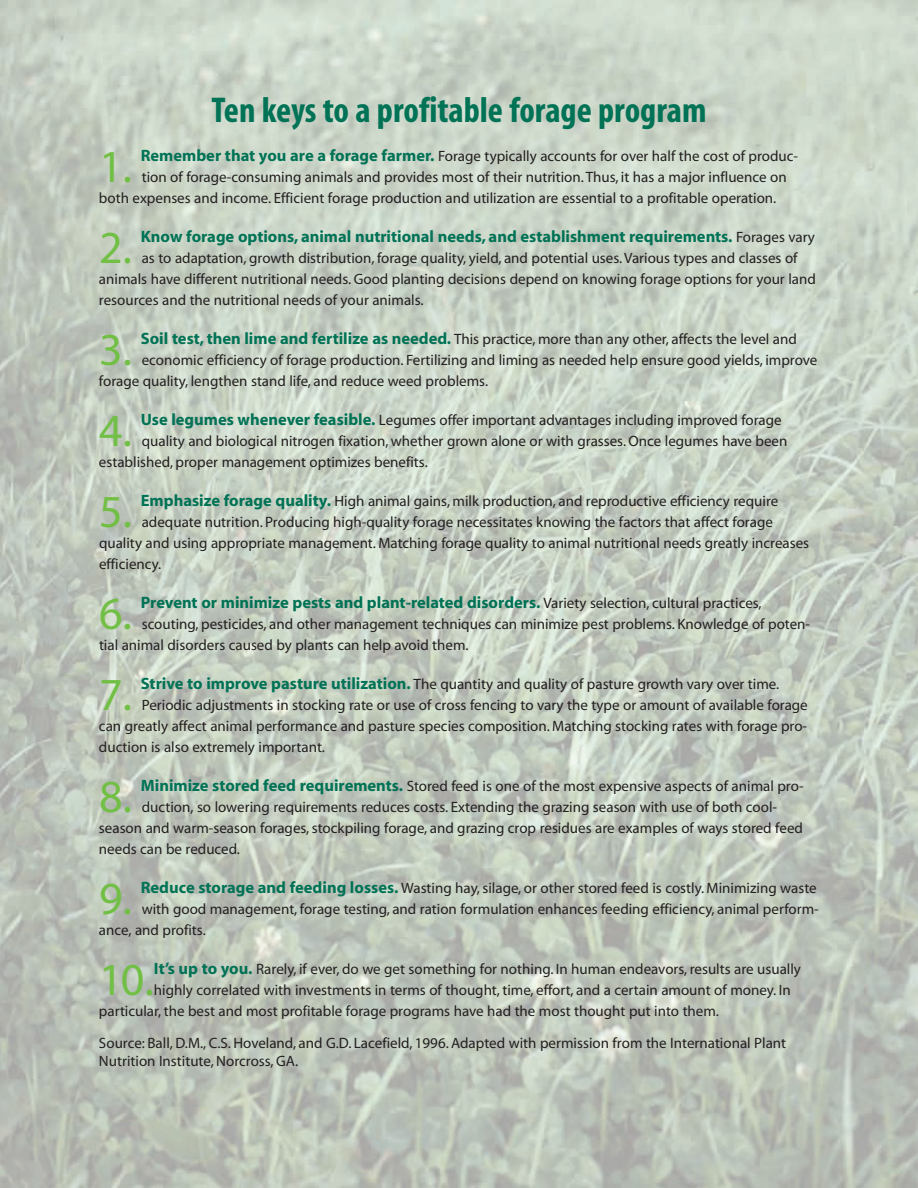
<style>
.page{position:relative;width:918px;height:1188px;background:#fff}
.page>*{position:absolute;margin:0;border:0;box-sizing:border-box;transform-origin:0 0}
.t1{font:46.05px "Myriad";color:#71bf44}
.t2{font:700 condensed 36px "Myriad";color:#007255}
.t3{font:700 16.5px "Myriad";color:#007255}
.t4{font:15px/21px "Myriad";color:#231f20}
.s1{font-weight:700;font-size:16.5px;color:#007255}
.s2{font-weight:400;font-size:15px;color:#231f20}
</style>
<div class="page">
<img style="left:0;top:0;width:918px;height:1188px">
<img style="left:81px;top:68px;width:756px;height:40px">
<img style="left:81px;top:108px;width:756px;height:999px">
<h2 class="t2" style="left:211px;top:98px;width:497px">Ten keys to a profitable forage program</h2>
<h1 class="t1" style="left:99px;top:150px;width:35px">1.</h1>
<p class="t4" style="left:141px;top:147px;width:659px"><span class="s1">Remember that you are a forage farmer.</span> Forage typically accounts for over half the cost of produc-</p>
<p class="t4" style="left:142px;top:168px;width:646px">tion of forage-consuming animals and provides most of their nutrition. Thus, it has a major influence on</p>
<p class="t4" style="left:99px;top:189px;width:679px">both expenses and income. Efficient forage production and utilization are essential to a profitable operation.</p>
<h1 class="t1" style="left:99px;top:231px;width:35px">2.</h1>
<p class="t3" style="left:141px;top:231px;width:676px">Know forage options, animal nutritional needs, and establishment requirements. <span class="s2">Forages vary</span></p>
<p class="t4" style="left:99px;top:249px;width:718px;text-indent:43px">as to adaptation, growth distribution, forage quality, yield, and potential uses. Various types and classes of animals have different nutritional needs. Good planting decisions depend on knowing forage options for your land resources and the nutritional needs of your animals.</p>
<h1 class="t1" style="left:99px;top:333px;width:35px">3.</h1>
<p class="t4" style="left:141px;top:330px;width:658px"><span class="s1">Soil test, then lime and fertilize as needed.</span> This practice, more than any other, affects the level and</p>
<p class="t4" style="left:142px;top:351px;width:677px">economic efficiency of forage production. Fertilizing and liming as needed help ensure good yields, improve</p>
<p class="t4" style="left:99px;top:372px;width:391px">forage quality, lengthen stand life, and reduce weed problems.</p>
<h1 class="t1" style="left:99px;top:414px;width:35px">4.</h1>
<p class="t4" style="left:141px;top:411px;width:642px"><span class="s1">Use legumes whenever feasible.</span> Legumes offer important advantages including improved forage</p>
<p class="t4" style="left:142px;top:432px;width:647px">quality and biological nitrogen fixation, whether grown alone or with grasses. Once legumes have been</p>
<p class="t4" style="left:99px;top:453px;width:330px">established, proper management optimizes benefits.</p>
<h1 class="t1" style="left:99px;top:495px;width:35px">5.</h1>
<p class="t4" style="left:141px;top:492px;width:639px"><span class="s1">Emphasize forage quality.</span> High animal gains, milk production, and reproductive efficiency require</p>
<p class="t4" style="left:142px;top:513px;width:633px">adequate nutrition. Producing high-quality forage necessitates knowing the factors that affect forage</p>
<p class="t4" style="left:99px;top:534px;width:712px">quality and using appropriate management. Matching forage quality to animal nutritional needs greatly increases</p>
<p class="t4" style="left:99px;top:555px;width:64px">efficiency.</p>
<h1 class="t1" style="left:99px;top:597px;width:35px">6.</h1>
<p class="t3" style="left:141px;top:597px;width:622px">Prevent or minimize pests and plant-related disorders. <span class="s2">Variety selection, cultural practices,</span></p>
<p class="t4" style="left:99px;top:615px;width:713px;text-indent:43px">scouting, pesticides, and other management techniques can minimize pest problems. Knowledge of poten&shy;tial animal disorders caused by plants can help avoid them.</p>
<h1 class="t1" style="left:99px;top:678px;width:35px">7.</h1>
<p class="t4" style="left:141px;top:675px;width:640px"><span class="s1">Strive to improve pasture utilization.</span> The quantity and quality of pasture growth vary over time.</p>
<p class="t4" style="left:142px;top:696px;width:668px">Periodic adjustments in stocking rate or use of cross fencing to vary the type or amount of available forage</p>
<p class="t4" style="left:99px;top:717px;width:710px">can greatly affect animal performance and pasture species composition. Matching stocking rates with forage pro-</p>
<p class="t4" style="left:99px;top:738px;width:228px">duction is also extremely important.</p>
<h1 class="t1" style="left:99px;top:780px;width:35px">8.</h1>
<p class="t4" style="left:141px;top:777px;width:664px"><span class="s1">Minimize stored feed requirements.</span> Stored feed is one of the most expensive aspects of animal pro-</p>
<p class="t4" style="left:142px;top:798px;width:637px">duction, so lowering requirements reduces costs. Extending the grazing season with use of both cool-</p>
<p class="t4" style="left:99px;top:819px;width:705px">season and warm-season forages, stockpiling forage, and grazing crop residues are examples of ways stored feed</p>
<p class="t4" style="left:99px;top:840px;width:143px">needs can be reduced.</p>
<h1 class="t1" style="left:99px;top:882px;width:35px">9.</h1>
<p class="t4" style="left:141px;top:879px;width:677px"><span class="s1">Reduce storage and feeding losses.</span> Wasting hay, silage, or other stored feed is costly. Minimizing waste</p>
<p class="t4" style="left:142px;top:900px;width:679px">with good management, forage testing, and ration formulation enhances feeding efficiency, animal perform-</p>
<p class="t4" style="left:99px;top:921px;width:108px">ance, and profits.</p>
<h1 class="t1" style="left:99px;top:963px;width:57px">10.</h1>
<p class="t4" style="left:154px;top:960px;width:649px"><span class="s1">It’s up to you.</span> Rarely, if ever, do we get something for nothing. In human endeavors, results are usually</p>
<p class="t4" style="left:154px;top:981px;width:638px">highly correlated with investments in terms of thought, time, effort, and a certain amount of money. In</p>
<p class="t4" style="left:99px;top:1002px;width:622px">particular, the best and most profitable forage programs have had the most thought put into them.</p>
<p class="t4" style="left:99px;top:1035px;width:689px;line-height:18px">Source: Ball, D.M., C.S. Hoveland, and G.D. Lacefield, 1996. Adapted with permission from the International Plant<br>Nutrition Institute, Norcross, GA.</p>
</div>
